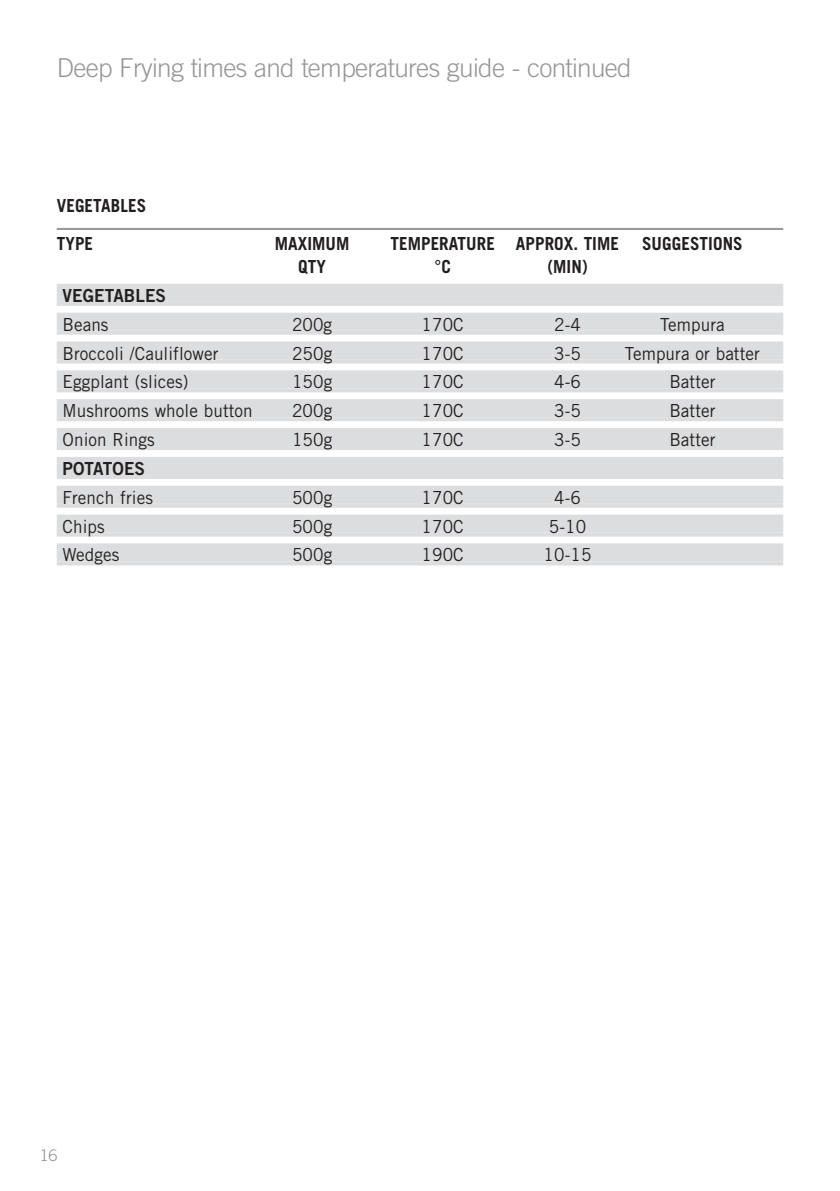
<style>
.page{position:relative;width:840px;height:1191px;background:#fff}
.page>*{position:absolute;margin:0;border:0;box-sizing:border-box;transform-origin:0 0}
.t1{font:300 26px "Trade Gothic";letter-spacing:-.025em;color:#949698}
.t2{font:18px "Trade Gothic";letter-spacing:.005em;color:#231f20;scale:.95 1}
.t3{font:700 18px/37.4px "Trade Gothic";letter-spacing:.005em;color:#231f20;scale:.95 1}
.t4{font:18px "Trade Gothic Bold Two";letter-spacing:.005em;color:#231f20;scale:.95 1}
.t5{font:300 16px "Trade Gothic";color:#909295}
</style>
<div class="page">
<hr style="left:57px;top:228px;width:725px;height:2px;background:#949698">
<div style="left:57px;top:284px;width:725px;height:18px;background:#dcddde"></div>
<hr style="left:57px;top:302px;width:725px;height:4px;background:#dcddde">
<div style="left:57px;top:313px;width:725px;height:18px;background:#dcddde"></div>
<hr style="left:57px;top:331px;width:725px;height:4px;background:#dcddde">
<div style="left:57px;top:341px;width:725px;height:18px;background:#dcddde"></div>
<hr style="left:57px;top:359px;width:725px;height:4px;background:#dcddde">
<div style="left:57px;top:370px;width:725px;height:18px;background:#dcddde"></div>
<hr style="left:57px;top:388px;width:725px;height:4px;background:#dcddde">
<div style="left:57px;top:399px;width:725px;height:18px;background:#dcddde"></div>
<hr style="left:57px;top:417px;width:725px;height:4px;background:#dcddde">
<div style="left:57px;top:428px;width:725px;height:18px;background:#dcddde"></div>
<hr style="left:57px;top:446px;width:725px;height:4px;background:#dcddde">
<div style="left:57px;top:457px;width:725px;height:18px;background:#dcddde"></div>
<hr style="left:57px;top:475px;width:725px;height:4px;background:#dcddde">
<div style="left:57px;top:486px;width:725px;height:18px;background:#dcddde"></div>
<hr style="left:57px;top:504px;width:725px;height:4px;background:#dcddde">
<div style="left:57px;top:514px;width:725px;height:18px;background:#dcddde"></div>
<hr style="left:57px;top:532px;width:725px;height:4px;background:#dcddde">
<div style="left:57px;top:543px;width:725px;height:18px;background:#dcddde"></div>
<hr style="left:57px;top:561px;width:725px;height:4px;background:#dcddde">
<h1 class="t1" style="left:57px;top:53px;width:576px">Deep Frying times and temperatures guide - continued</h1>
<p class="t3" style="left:57px;top:187px;width:96px">VEGETABLES<br>TYPE</p>
<p class="t3" style="left:274px;top:224px;width:80px">MAXIMUM</p>
<p class="t3" style="left:390px;top:224px;width:242px">TEMPERATURE APPROX. TIME</p>
<p class="t3" style="left:641px;top:224px;width:107px">SUGGESTIONS</p>
<p class="t3" style="left:298px;top:248px;width:31px">QTY</p>
<p class="t3" style="left:434px;top:248px;width:19px">°C</p>
<p class="t3" style="left:547px;top:248px;width:44px">(MIN)</p>
<p class="t4" style="left:63px;top:284px;width:110px">VEGETABLES</p>
<p class="t2" style="left:63px;top:313px;width:50px">Beans</p>
<p class="t2" style="left:292px;top:313px;width:44px">200g</p>
<p class="t2" style="left:421px;top:313px;width:46px">170C</p>
<p class="t2" style="left:554px;top:313px;width:30px">2-4</p>
<p class="t2" style="left:659px;top:313px;width:69px">Tempura</p>
<p class="t2" style="left:63px;top:342px;width:165px">Broccoli /Cauliflower</p>
<p class="t2" style="left:292px;top:342px;width:44px">250g</p>
<p class="t2" style="left:421px;top:342px;width:46px">170C</p>
<p class="t2" style="left:554px;top:342px;width:30px">3-5</p>
<p class="t2" style="left:624px;top:342px;width:143px">Tempura or batter</p>
<p class="t2" style="left:63px;top:371px;width:134px">Eggplant (slices)</p>
<p class="t2" style="left:292px;top:371px;width:44px">150g</p>
<p class="t2" style="left:421px;top:371px;width:46px">170C</p>
<p class="t2" style="left:554px;top:371px;width:30px">4-6</p>
<p class="t2" style="left:669px;top:371px;width:50px">Batter</p>
<p class="t2" style="left:63px;top:400px;width:201px">Mushrooms whole button</p>
<p class="t2" style="left:292px;top:400px;width:44px">200g</p>
<p class="t2" style="left:421px;top:400px;width:46px">170C</p>
<p class="t2" style="left:554px;top:400px;width:30px">3-5</p>
<p class="t2" style="left:669px;top:400px;width:50px">Batter</p>
<p class="t2" style="left:63px;top:429px;width:98px">Onion Rings</p>
<p class="t2" style="left:292px;top:429px;width:44px">150g</p>
<p class="t2" style="left:421px;top:429px;width:46px">170C</p>
<p class="t2" style="left:554px;top:429px;width:30px">3-5</p>
<p class="t2" style="left:669px;top:429px;width:50px">Batter</p>
<p class="t4" style="left:63px;top:457px;width:88px">POTATOES</p>
<p class="t2" style="left:63px;top:486px;width:97px">French fries</p>
<p class="t2" style="left:292px;top:486px;width:44px">500g</p>
<p class="t2" style="left:421px;top:486px;width:46px">170C</p>
<p class="t2" style="left:554px;top:486px;width:30px">4-6</p>
<p class="t2" style="left:63px;top:515px;width:46px">Chips</p>
<p class="t2" style="left:292px;top:515px;width:44px">500g</p>
<p class="t2" style="left:421px;top:515px;width:46px">170C</p>
<p class="t2" style="left:548px;top:515px;width:41px">5-10</p>
<p class="t2" style="left:63px;top:544px;width:61px">Wedges</p>
<p class="t2" style="left:292px;top:544px;width:44px">500g</p>
<p class="t2" style="left:421px;top:544px;width:46px">190C</p>
<p class="t2" style="left:543px;top:544px;width:52px">10-15</p>
<p class="t5" style="left:40px;top:1145px;width:19px">16</p>
</div>
